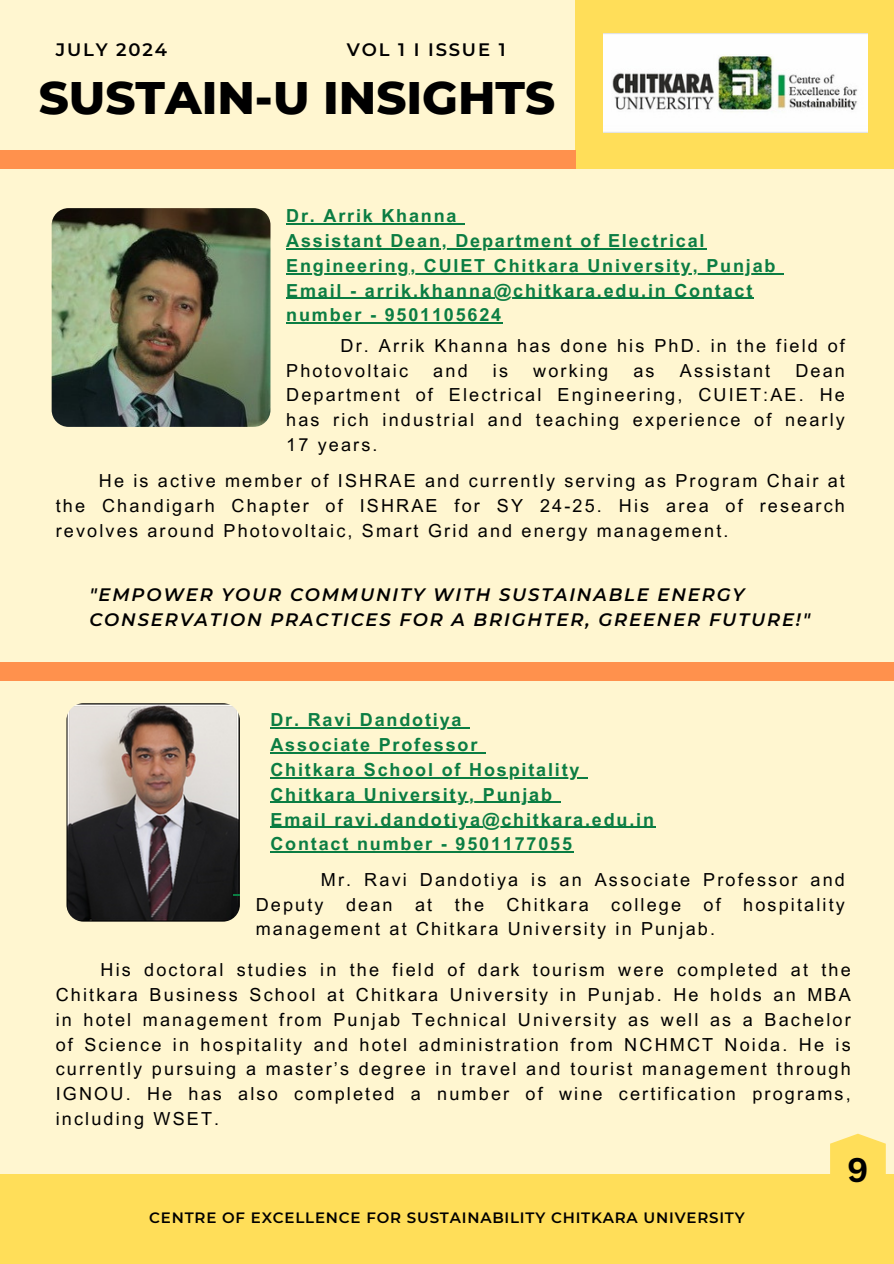
<style>
.page{position:relative;width:894px;height:1264px;background:#fff}
.page>*{position:absolute;margin:0;border:0;box-sizing:border-box;transform-origin:0 0}
.t1{font:800 46.5px "Montserrat";color:#000}
.t2{font:700 33.3px "Canva Sans";color:#000}
.t3{font:18px/24.8px "Arial MT Pro";letter-spacing:.12em;color:#000;text-align:justify}
.t4{font:700 18px/24.8px "Arial MT Pro";letter-spacing:.1em;color:#0b7d43}
.t5{font:italic 600 18px/24.8px "Montserrat";letter-spacing:.1em;color:#000}
.t6{font:600 18px "Montserrat";letter-spacing:.1em;color:#000}
.t7{font:600 15px "Montserrat";letter-spacing:.055em;color:#000}
</style>
<div class="page">
<div style="left:0;top:0;width:893px;height:1263px;background:#fff6d0"></div>
<div style="left:575px;top:0;width:318px;height:169px;background:#ffde59"></div>
<div style="left:0;top:150px;width:575px;height:19px;background:#ff914d"></div>
<img style="left:603px;top:33px;width:264px;height:99px">
<img style="left:52px;top:208px;width:218px;height:218px;border-radius:17px">
<hr style="left:286px;top:223px;width:172px;height:1px;background:#0b7d43">
<hr style="left:286px;top:248px;width:420px;height:1px;background:#0b7d43">
<hr style="left:286px;top:273px;width:413px;height:1px;background:#0b7d43">
<hr style="left:699px;top:273px;width:78px;height:1px;background:#0b7d43">
<hr style="left:286px;top:298px;width:207px;height:1px;background:#0b7d43">
<hr style="left:493px;top:298px;width:181px;height:1px;background:#0b7d43">
<hr style="left:674px;top:298px;width:80px;height:1px;background:#0b7d43">
<hr style="left:286px;top:322px;width:217px;height:1px;background:#0b7d43">
<div style="left:0;top:1174px;width:893px;height:89px;background:#ffde59"></div>
<svg style="left:830px;top:1133px;width:55px;height:41px"></svg>
<div style="left:0;top:662px;width:893px;height:18px;background:#ff914d"></div>
<img style="left:66px;top:703px;width:174px;height:218px;border-radius:17px">
<hr style="left:270px;top:727px;width:193px;height:1px;background:#0b7d43">
<hr style="left:270px;top:752px;width:209px;height:1px;background:#0b7d43">
<hr style="left:270px;top:777px;width:311px;height:1px;background:#0b7d43">
<hr style="left:270px;top:801px;width:206px;height:2px;background:#0b7d43">
<hr style="left:476px;top:801px;width:77px;height:2px;background:#0b7d43">
<svg style="left:553px;top:801px;width:7px;height:2px"></svg>
<hr style="left:270px;top:826px;width:212px;height:1px;background:#0b7d43">
<hr style="left:482px;top:826px;width:173px;height:1px;background:#0b7d43">
<hr style="left:270px;top:851px;width:303px;height:1px;background:#0b7d43">
<h2 class="t6" style="left:56px;top:39px;width:113px">JULY 2024</h2>
<h1 class="t6" style="left:347px;top:39px;width:160px">VOL 1 I ISSUE 1</h1>
<p class="t1" style="left:39px;top:69px;width:518px">SUSTAIN-U INSIGHTS</p>
<h4 class="t4" style="left:286px;top:206px;width:172px">Dr. Arrik Khanna</h4>
<h4 class="t4" style="left:286px;top:231px;width:419px">Assistant Dean, Department of Electrical</h4>
<h2 class="t4" style="left:286px;top:255px;width:413px">Engineering, CUIET Chitkara University,</h2>
<p class="t4" style="left:286px;top:255px;width:490px;text-indent:420px">Punjab<br>Email - arrik.khanna@chitkara.edu.in Contact</p>
<p class="t4" style="left:286px;top:305px;width:216px">number - 9501105624</p>
<h3 class="t3" style="left:286px;top:335px;width:560px;text-indent:54px">Dr. Arrik Khanna has done his PhD. in the field of<br>Photovoltaic</h3>
<h3 class="t3" style="left:286px;top:360px;width:560px;text-indent:509px">Dean Department of Electrical Engineering, CUIET:AE. He has rich industrial and teaching experience of nearly 17 years.</h3>
<h3 class="t3" style="left:433px;top:360px;width:36px">and</h3>
<h3 class="t3" style="left:492px;top:360px;width:17px">is</h3>
<h3 class="t3" style="left:533px;top:360px;width:76px">working</h3>
<h3 class="t3" style="left:633px;top:360px;width:23px">as</h3>
<h3 class="t3" style="left:679px;top:360px;width:92px">Assistant</h3>
<p class="t3" style="left:56px;top:471px;width:790px;text-indent:43px">He is active member of ISHRAE and currently serving as Program Chair at the Chandigarh Chapter of ISHRAE for SY 24-25. His area of research revolves around Photovoltaic, Smart Grid and energy management.</p>
<h4 class="t5" style="left:89px;top:582px;width:722px">"EMPOWER YOUR COMMUNITY WITH SUSTAINABLE ENERGY<br>CONSERVATION PRACTICES FOR A BRIGHTER, GREENER FUTURE!"</h4>
<p class="t4" style="left:270px;top:710px;width:385px">Dr. Ravi Dandotiya<br>Associate Professor<br>Chitkara School of Hospitality<br>Chitkara University, Punjab<br>Email ravi.dandotiya@chitkara.edu.in<br>Contact number - 9501177055</p>
<p class="t3" style="left:255px;top:869px;width:590px;text-indent:65px">Mr. Ravi Dandotiya is an Associate Professor and Deputy dean at the Chitkara college of hospitality management at Chitkara University in Punjab.</p>
<p class="t3" style="left:56px;top:959px;width:796px;text-indent:45px">His doctoral studies in the field of dark tourism were completed at the Chitkara Business School at Chitkara University in Punjab. He holds an MBA in hotel management from Punjab Technical University as well as a Bachelor of Science in hospitality and hotel administration from NCHMCT Noida. He is currently pursuing a master’s degree in travel and tourist management through IGNOU. He has also completed a number of wine certification programs, including WSET.</p>
<h3 class="t7" style="left:149px;top:1208px;width:596px">CENTRE OF EXCELLENCE FOR SUSTAINABILITY CHITKARA UNIVERSITY</h3>
<h4 class="t2" style="left:847px;top:1146px;width:23px">9</h4>
</div>
